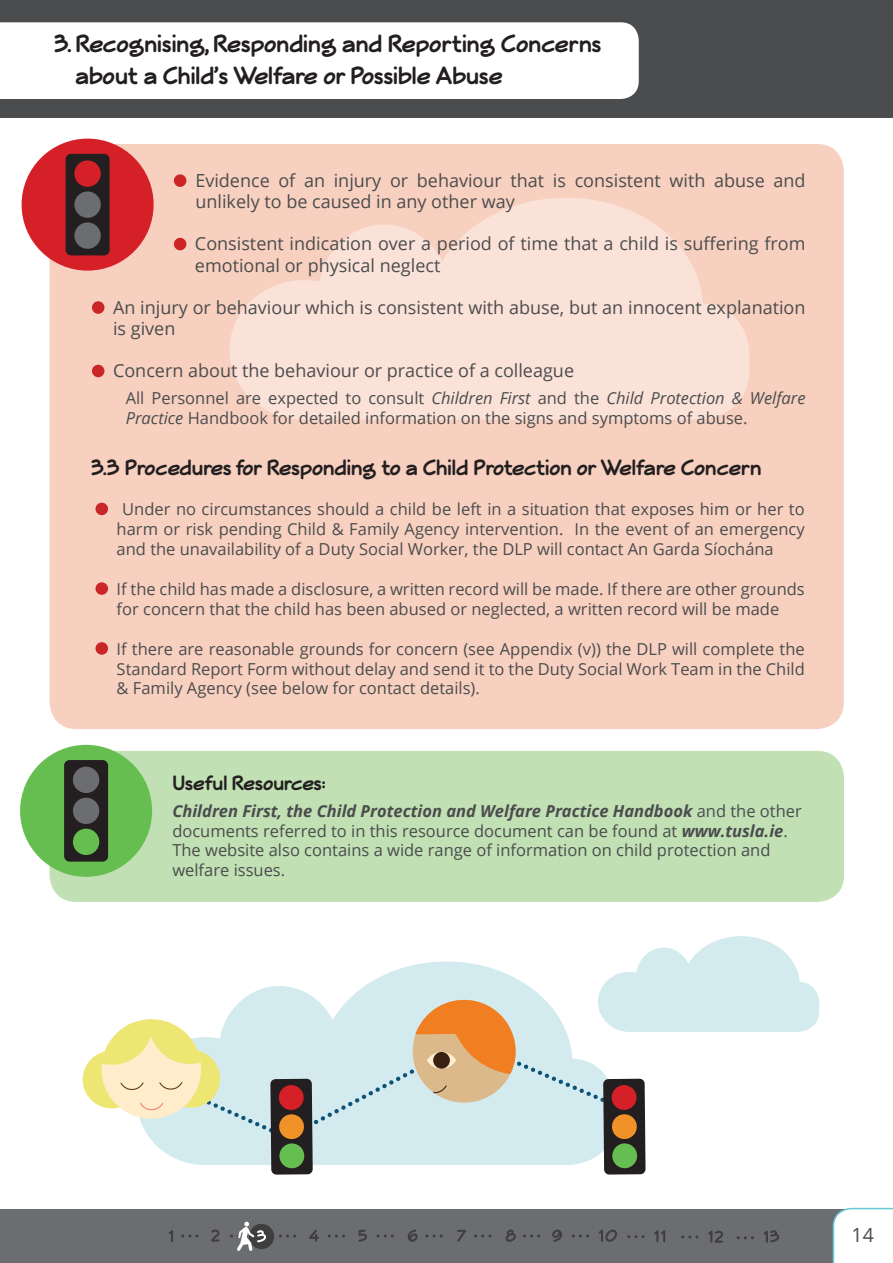
<style>
.page{position:relative;width:893px;height:1263px;background:#fff}
.page>*{position:absolute;margin:0;border:0;box-sizing:border-box;transform-origin:0 0}
.t1{font:700 27px/32.4px "Veggieburger";color:#231f20}
.t2{font:700 24px "Veggieburger";color:#231f20}
.t3{font:700 22.5px "Veggieburger";color:#231f20}
.t4{font:19.5px "Open Sans";color:#4b4c4d}
.t5{font:18px/21.6px "Open Sans";color:#4b4c4d}
.t6{font:16.5px/19.8px "Open Sans";color:#4b4c4d}
.s1{font-style:italic}
.s2{font-weight:700;font-style:italic}
</style>
<div class="page">
<div style="left:50px;top:144px;width:794px;height:585px;background:#f7d0c0;border-radius:27px"></div>
<div style="left:95px;top:503px;width:13px;height:12px;background:#cb2627;border-radius:50%"></div>
<div style="left:95px;top:582px;width:13px;height:13px;background:#cb2627;border-radius:50%"></div>
<div style="left:95px;top:642px;width:13px;height:13px;background:#cb2627;border-radius:50%"></div>
<svg style="left:230px;top:198px;width:519px;height:222px;fill:#fae2d8"></svg>
<div style="left:174px;top:174px;width:12px;height:13px;background:#cb2627;border-radius:50%"></div>
<div style="left:174px;top:238px;width:12px;height:12px;background:#cb2627;border-radius:50%"></div>
<div style="left:92px;top:301px;width:12px;height:13px;background:#cb2627;border-radius:50%"></div>
<div style="left:92px;top:365px;width:12px;height:12px;background:#cb2627;border-radius:50%"></div>
<div style="left:0;top:1209px;width:893px;height:54px;background:#6c6d70"></div>
<svg style="left:309px;top:1230px;width:10px;height:12px"></svg>
<svg style="left:169px;top:1230px;width:4px;height:12px"></svg>
<svg style="left:211px;top:1229px;width:8px;height:12px"></svg>
<svg style="left:358px;top:1230px;width:9px;height:12px"></svg>
<svg style="left:408px;top:1229px;width:10px;height:13px"></svg>
<svg style="left:457px;top:1230px;width:9px;height:12px"></svg>
<svg style="left:506px;top:1229px;width:10px;height:13px"></svg>
<svg style="left:552px;top:1229px;width:10px;height:13px"></svg>
<svg style="left:599px;top:1229px;width:18px;height:13px"></svg>
<svg style="left:183px;top:1234px;width:16px;height:3px"></svg>
<svg style="left:280px;top:1234px;width:16px;height:3px"></svg>
<svg style="left:329px;top:1234px;width:16px;height:3px"></svg>
<svg style="left:378px;top:1234px;width:16px;height:3px"></svg>
<svg style="left:427px;top:1234px;width:16px;height:3px"></svg>
<svg style="left:476px;top:1234px;width:16px;height:3px"></svg>
<svg style="left:524px;top:1234px;width:16px;height:3px"></svg>
<svg style="left:573px;top:1234px;width:16px;height:3px"></svg>
<svg style="left:629px;top:1235px;width:16px;height:3px"></svg>
<svg style="left:654px;top:1230px;width:11px;height:12px"></svg>
<svg style="left:683px;top:1235px;width:16px;height:3px"></svg>
<svg style="left:708px;top:1230px;width:15px;height:13px"></svg>
<svg style="left:764px;top:1230px;width:15px;height:13px"></svg>
<svg style="left:738px;top:1236px;width:16px;height:3px"></svg>
<div style="left:249px;top:1224px;width:25px;height:25px;background:#3e3e3f;border-radius:50%"></div>
<svg style="left:232px;top:1222px;width:36px;height:29px"></svg>
<div style="left:0;top:0;width:893px;height:118px;background:#4b4c4d"></div>
<div style="left:0;top:22px;width:639px;height:77px;background:#fff"></div>
<div style="left:22px;top:139px;width:132px;height:132px;background:#d62027;border-radius:50%"></div>
<div style="left:66px;top:154px;width:44px;height:101px;background:#231f20;border-radius:5px"></div>
<div style="left:74px;top:160px;width:27px;height:27px;background:#d62027;border-radius:50%"></div>
<div style="left:74px;top:191px;width:27px;height:27px;background:#6c6d70;border-radius:50%"></div>
<div style="left:74px;top:222px;width:27px;height:27px;background:#6c6d70;border-radius:50%"></div>
<div style="left:83px;top:1050px;width:58px;height:58px;background:#eee673;border-radius:50%"></div>
<svg style="left:102px;top:936px;width:717px;height:239px"></svg>
<div style="left:612px;top:1085px;width:25px;height:25px;background:#d62027;border-radius:50%"></div>
<div style="left:612px;top:1114px;width:25px;height:25px;background:#f09228;border-radius:50%"></div>
<div style="left:612px;top:1143px;width:25px;height:25px;background:#66bd50;border-radius:50%"></div>
<div style="left:50px;top:751px;width:794px;height:151px;background:#c1e0b4;border-radius:27px"></div>
<div style="left:20px;top:745px;width:132px;height:132px;background:#66bd50;border-radius:50%"></div>
<div style="left:64px;top:760px;width:44px;height:102px;background:#231f20;border-radius:5px"></div>
<div style="left:73px;top:829px;width:26px;height:26px;background:#66bd50;border-radius:50%"></div>
<div style="left:73px;top:798px;width:26px;height:26px;background:#6c6d70;border-radius:50%"></div>
<div style="left:73px;top:767px;width:26px;height:26px;background:#6c6d70;border-radius:50%"></div>
<svg style="left:833px;top:1208px;width:60px;height:55px;background:#f6fafb"></svg>
<h1 class="t1" style="left:75px;top:27px;width:528px;text-indent:-21px">3. Recognising, Responding and Reporting Concerns about a Child’s Welfare or Possible Abuse</h1>
<p class="t5" style="left:195px;top:169px;width:612px">Evidence of an injury or behaviour that is consistent with abuse and unlikely to be caused in any other way</p>
<p class="t5" style="left:195px;top:233px;width:612px">Consistent indication over a period of time that a child is suffering from emotional or physical neglect</p>
<p class="t5" style="left:113px;top:296px;width:694px">An injury or behaviour which is consistent with abuse, but an innocent explanation is given</p>
<p class="t5" style="left:113px;top:359px;width:462px">Concern about the behaviour or practice of a colleague</p>
<p class="t6" style="left:126px;top:387px;width:681px">All Personnel are expected to consult <span class="s1">Children First</span> and the <span class="s1">Child Protection &amp; Welfare<br>Practice</span> Handbook for detailed information on the signs and symptoms of abuse.</p>
<h2 class="t2" style="left:91px;top:455px;width:672px">3.3 Procedures for Responding to a Child Protection or Welfare Concern</h2>
<p class="t6" style="left:117px;top:499px;width:690px;text-align:justify;text-indent:6px">Under no circumstances should a child be left in a situation that exposes him or her to harm or risk pending Child &amp; Family Agency intervention. In the event of an emergency and the unavailability of a Duty Social Worker, the DLP will contact An Garda Síochána</p>
<p class="t6" style="left:117px;top:578px;width:690px">If the child has made a disclosure, a written record will be made. If there are other grounds for concern that the child has been abused or neglected, a written record will be made</p>
<p class="t6" style="left:117px;top:638px;width:690px;text-align:justify">If there are reasonable grounds for concern (see Appendix (v)) the DLP will complete the Standard Report Form without delay and send it to the Duty Social Work Team in the Child &amp; Family Agency (see below for contact details).</p>
<h3 class="t3" style="left:172px;top:771px;width:155px">Useful Resources:</h3>
<p class="t6" style="left:172px;top:800px;width:631px"><span class="s2">Children First, the Child Protection and Welfare Practice Handbook</span> and the other documents referred to in this resource document can be found at <span class="s2">www.tusla.ie</span>.<br>The website also contains a wide range of information on child protection and welfare issues.</p>
<p class="t4" style="left:852px;top:1222px;width:24px">14</p>
</div>
